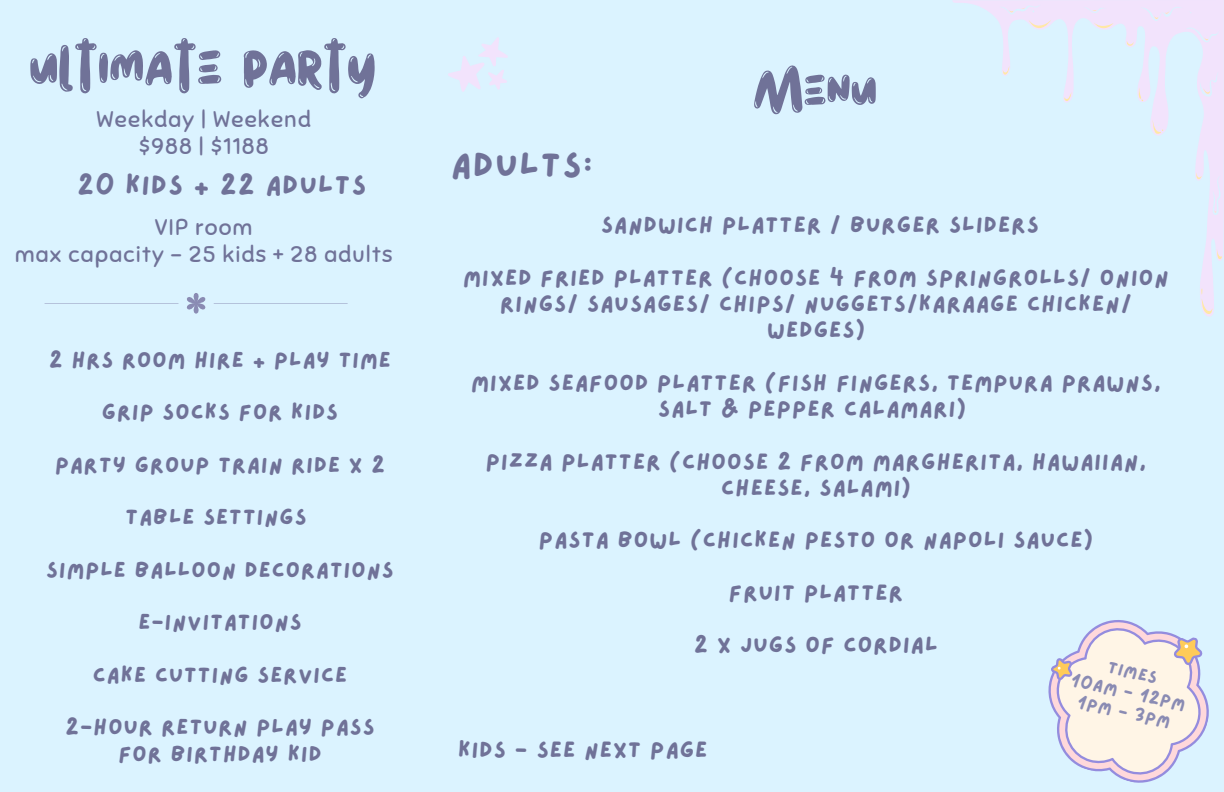
<style>
.page{position:relative;width:1224px;height:792px;background:#dbf3ff}
.page>*{position:absolute;margin:0;border:0;box-sizing:border-box;transform-origin:0 0}
.t1{font:80px "Stella";color:#707298}
.t2{font:72px "Stella";color:#707298}
.t3{font:35px "Lazydog";letter-spacing:.05em;color:#707298}
.t4{font:27px "Lazydog";letter-spacing:.05em;color:#707298}
.t5{font:22.7px/27px "Sniglet";letter-spacing:.05em;color:#707298;text-align:center}
.t6{font:22.5px/26.2px "Lazydog";letter-spacing:.05em;color:#707298;text-align:center}
.t7{font:22px/26.2px "Lazydog";letter-spacing:.05em;color:#707298;text-align:center}
.t8{font:17px "Lazydog";color:#8a8bb3}
</style>
<div class="page">
<svg style="left:448px;top:37px;width:60px;height:55px"></svg>
<svg style="left:953px;top:0;width:271px;height:258px"></svg>
<svg style="left:1003px;top:8px;width:219px;height:308px"></svg>
<svg style="left:999px;top:4px;width:222px;height:211px"></svg>
<svg style="left:45px;top:293px;width:303px;height:21px"></svg>
<svg style="left:1048px;top:620px;width:161px;height:163px"></svg>
<h4 class="t1" style="left:30px;top:26px;width:348px">ultimate party</h4>
<h4 class="t5" style="left:97px;top:106px;width:216px">Weekday | Weekend $988 | $1188</h4>
<p class="t4" style="left:77px;top:172px;width:290px">20 KIDS + 22 ADULTS</p>
<h3 class="t5" style="left:15px;top:214px;width:379px">VIP room<br>max capacity - 25 kids + 28 adults</h3>
<p class="t7" style="left:49px;top:348px;width:343px">2 HRS ROOM HIRE + PLAY TIME</p>
<h1 class="t7" style="left:102px;top:400px;width:238px">GRIP SOCKS FOR KIDS</h1>
<h2 class="t7" style="left:55px;top:453px;width:331px">PARTY GROUP TRAIN RIDE X 2</h2>
<h4 class="t7" style="left:126px;top:505px;width:182px">TABLE SETTINGS</h4>
<h4 class="t7" style="left:46px;top:558px;width:349px">SIMPLE BALLOON DECORATIONS</h4>
<h4 class="t7" style="left:138px;top:610px;width:165px">E-INVITATIONS</h4>
<h4 class="t7" style="left:93px;top:663px;width:256px">CAKE CUTTING SERVICE</h4>
<h4 class="t7" style="left:65px;top:715px;width:311px">2-HOUR RETURN PLAY PASS<br>FOR BIRTHDAY KID</h4>
<h4 class="t3" style="left:451px;top:148px;width:143px">ADULTS:</h4>
<h1 class="t2" style="left:754px;top:53px;width:125px">Menu</h1>
<h4 class="t6" style="left:601px;top:213px;width:439px">SANDWICH PLATTER / BURGER SLIDERS</h4>
<p class="t6" style="left:463px;top:265px;width:707px">MIXED FRIED PLATTER (CHOOSE 4 FROM SPRINGROLLS/ ONION<br>RINGS/ SAUSAGES/ CHIPS/ NUGGETS/KARAAGE CHICKEN/<br>WEDGES)</p>
<h4 class="t6" style="left:471px;top:370px;width:691px">MIXED SEAFOOD PLATTER (FISH FINGERS, TEMPURA PRAWNS,<br>SALT &amp; PEPPER CALAMARI)</h4>
<h4 class="t6" style="left:486px;top:449px;width:662px">PIZZA PLATTER (CHOOSE 2 FROM MARGHERITA, HAWAIIAN,<br>CHEESE, SALAMI)</h4>
<h4 class="t6" style="left:539px;top:528px;width:555px">PASTA BOWL (CHICKEN PESTO OR NAPOLI SAUCE)</h4>
<h4 class="t6" style="left:729px;top:580px;width:176px">FRUIT PLATTER</h4>
<h4 class="t6" style="left:694px;top:633px;width:245px">2 X JUGS OF CORDIAL</h4>
<h4 class="t6" style="left:458px;top:738px;width:251px">KIDS - SEE NEXT PAGE</h4>
<h4 class="t8" style="left:1110px;top:659px;width:52px;rotate:12deg">TIMES</h4>
<h4 class="t8" style="left:1079px;top:694px;width:96px;rotate:12deg">1PM - 3PM</h4>
<h4 class="t8" style="left:1073px;top:672px;width:118px;rotate:12deg">10AM - 12PM</h4>
</div>
